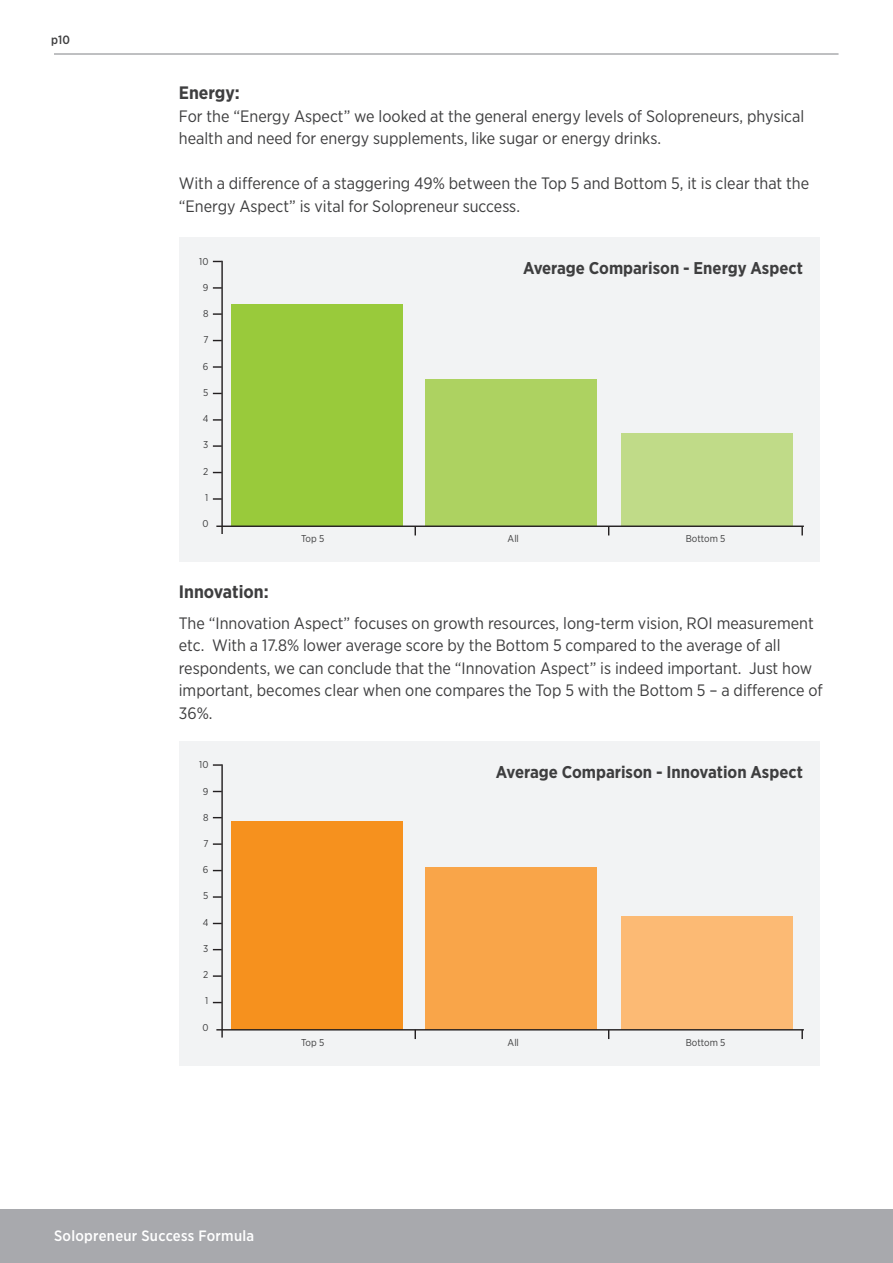
<style>
.page{position:relative;width:893px;height:1263px;background:#fff}
.page>*{position:absolute;margin:0;border:0;box-sizing:border-box;transform-origin:0 0}
.Body_Copy{font:700 18px "Gotham Narrow";color:#3e3e3f}
.t1{font:700 16.95px "Gotham Narrow";color:#3e3e3f}
.Body_Copy-2{font:16.5px/22.5px "Gotham Narrow";color:#3e3e3f}
.t2{font:500 15px "Gotham Narrow";letter-spacing:.02em;color:#fff}
.t3{font:500 12px "Gotham Narrow";color:#3e3e3f}
.Body_Copy-3{font:9.9px "Gotham Narrow";color:#3e3e3f}
</style>
<div class="page">
<div style="left:0;top:1210px;width:893px;height:53px;background:#a8a9ad"></div>
<hr style="left:54px;top:54px;width:784px;height:1px;background:#808285">
<div style="left:179px;top:237px;width:640px;height:325px;background:#f2f3f4"></div>
<div style="left:232px;top:304px;width:171px;height:222px;background:#99ca3b"></div>
<div style="left:426px;top:379px;width:171px;height:147px;background:#add261"></div>
<div style="left:621px;top:433px;width:172px;height:93px;background:#c0db88"></div>
<hr style="left:216px;top:525px;width:588px;height:2px;background:#231f20">
<hr style="left:221px;top:261px;width:2px;height:273px;background:#231f20">
<svg style="left:213px;top:498px;width:9px;height:2px"></svg>
<svg style="left:213px;top:366px;width:9px;height:2px"></svg>
<svg style="left:213px;top:445px;width:9px;height:2px"></svg>
<svg style="left:213px;top:313px;width:9px;height:2px"></svg>
<svg style="left:213px;top:419px;width:9px;height:2px"></svg>
<svg style="left:213px;top:287px;width:9px;height:2px"></svg>
<svg style="left:801px;top:527px;width:2px;height:8px"></svg>
<div style="left:179px;top:741px;width:640px;height:325px;background:#f2f3f4"></div>
<div style="left:232px;top:821px;width:171px;height:209px;background:#f6911e"></div>
<div style="left:426px;top:867px;width:171px;height:163px;background:#f9a549"></div>
<div style="left:621px;top:916px;width:172px;height:114px;background:#fcba74"></div>
<hr style="left:216px;top:1029px;width:588px;height:1px;background:#231f20">
<hr style="left:221px;top:764px;width:2px;height:273px;background:#231f20">
<svg style="left:213px;top:975px;width:9px;height:2px"></svg>
<svg style="left:213px;top:843px;width:9px;height:2px"></svg>
<svg style="left:213px;top:896px;width:9px;height:2px"></svg>
<svg style="left:213px;top:764px;width:9px;height:2px"></svg>
<svg style="left:801px;top:1030px;width:2px;height:9px"></svg>
<p class="t3" style="left:51px;top:32px;width:21px">p10</p>
<p class="Body_Copy" style="left:179px;top:82px;width:63px">Energy:</p>
<p class="Body_Copy-2" style="left:179px;top:105px;width:627px">For the “Energy Aspect” we looked at the general energy levels of Solopreneurs, physical health and need for energy supplements, like sugar or energy drinks.</p>
<p class="Body_Copy-2" style="left:179px;top:172px;width:632px">With a difference of a staggering 49% between the Top 5 and Bottom 5, it is clear that the “Energy Aspect” is vital for Solopreneur success.</p>
<p class="Body_Copy-3" style="left:199px;top:255px;width:11px">10</p>
<p class="Body_Copy-3" style="left:203px;top:281px;width:7px">9</p>
<p class="Body_Copy-3" style="left:203px;top:308px;width:7px">8</p>
<p class="Body_Copy-3" style="left:203px;top:334px;width:7px">7</p>
<p class="Body_Copy-3" style="left:203px;top:360px;width:7px">6</p>
<p class="Body_Copy-3" style="left:203px;top:386px;width:7px">5</p>
<p class="Body_Copy-3" style="left:203px;top:412px;width:7px">4</p>
<p class="Body_Copy-3" style="left:203px;top:439px;width:7px">3</p>
<p class="Body_Copy-3" style="left:203px;top:465px;width:7px">2</p>
<p class="Body_Copy-3" style="left:205px;top:491px;width:5px">1</p>
<p class="Body_Copy-3" style="left:202px;top:517px;width:8px">0</p>
<h3 class="t1" style="left:523px;top:258px;width:281px">Average Comparison - Energy Aspect</h3>
<p class="Body_Copy-3" style="left:301px;top:533px;width:25px">Top 5</p>
<p class="Body_Copy-3" style="left:508px;top:533px;width:13px">All</p>
<p class="Body_Copy-3" style="left:686px;top:533px;width:41px">Bottom 5</p>
<h3 class="Body_Copy" style="left:179px;top:580px;width:91px">Innovation:</h3>
<p class="Body_Copy-2" style="left:179px;top:611px;width:646px">The “Innovation Aspect” focuses on growth resources, long-term vision, ROI measurement etc. With a 17.8% lower average score by the Bottom 5 compared to the average of all respondents, we can conclude that the “Innovation Aspect” is indeed important. Just how important, becomes clear when one compares the Top 5 with the Bottom 5 – a difference of 36%.</p>
<p class="Body_Copy-3" style="left:199px;top:759px;width:11px">10</p>
<p class="Body_Copy-3" style="left:203px;top:785px;width:7px">9</p>
<p class="Body_Copy-3" style="left:203px;top:811px;width:7px">8</p>
<p class="Body_Copy-3" style="left:203px;top:837px;width:7px">7</p>
<p class="Body_Copy-3" style="left:203px;top:864px;width:7px">6</p>
<p class="Body_Copy-3" style="left:203px;top:890px;width:7px">5</p>
<p class="Body_Copy-3" style="left:203px;top:916px;width:7px">4</p>
<p class="Body_Copy-3" style="left:203px;top:942px;width:7px">3</p>
<p class="Body_Copy-3" style="left:203px;top:968px;width:7px">2</p>
<p class="Body_Copy-3" style="left:205px;top:995px;width:5px">1</p>
<p class="Body_Copy-3" style="left:202px;top:1021px;width:8px">0</p>
<h3 class="t1" style="left:496px;top:761px;width:308px">Average Comparison - Innovation Aspect</h3>
<p class="Body_Copy-3" style="left:301px;top:1036px;width:25px">Top 5</p>
<p class="Body_Copy-3" style="left:508px;top:1036px;width:13px">All</p>
<p class="Body_Copy-3" style="left:686px;top:1036px;width:41px">Bottom 5</p>
<p class="t2" style="left:54px;top:1226px;width:202px">Solopreneur Success Formula</p>
</div>
